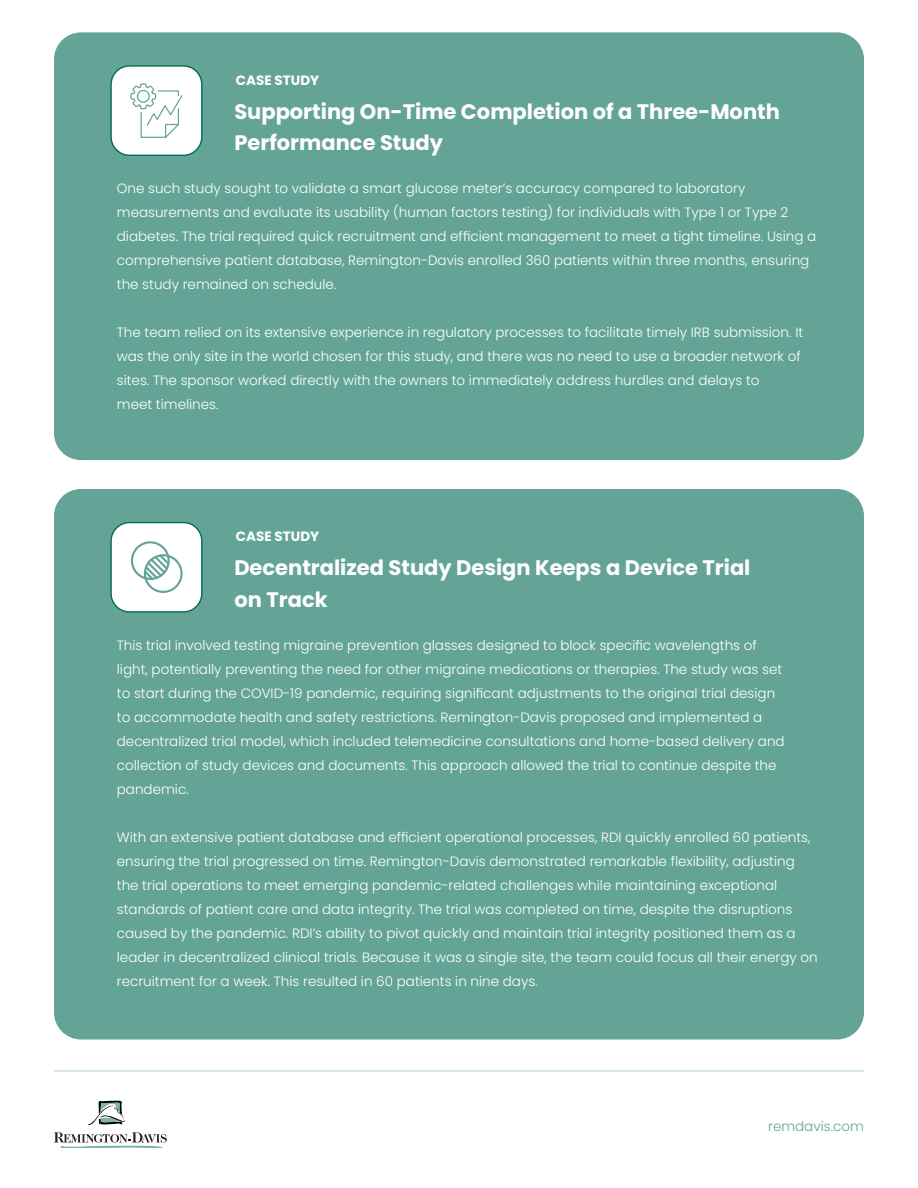
<style>
.page{position:relative;width:918px;height:1188px;background:#fff}
.page>*{position:absolute;margin:0;border:0;box-sizing:border-box;transform-origin:0 0}
.t1{font:700 21px/31.5px "Poppins";color:#fff}
.t2{font:300 13.5px/24px "Poppins";color:#fff}
.t3{font:700 13.5px "Poppins";color:#fff}
.t4{font:300 13.5px "Poppins";color:#63a497}
</style>
<div class="page">
<svg style="left:88px;top:1101px;width:37px;height:24px"></svg>
<svg style="left:54px;top:1132px;width:113px;height:16px"></svg>
<hr style="left:54px;top:1071px;width:810px;height:1px;background:#afd1ca">
<div style="left:54px;top:32px;width:810px;height:428px;background:#63a497;border-radius:27px"></div>
<div style="left:111px;top:66px;width:91px;height:89px;background:#fff;border-radius:19px"></div>
<div style="left:110px;top:65px;width:93px;height:91px;border:1px solid #006a53;border-radius:19px"></div>
<div style="left:54px;top:489px;width:810px;height:551px;background:#63a497;border-radius:27px"></div>
<div style="left:111px;top:523px;width:91px;height:89px;background:#fff;border-radius:19px"></div>
<div style="left:110px;top:522px;width:93px;height:91px;border:1px solid #006a53;border-radius:19px"></div>
<svg style="left:130px;top:83px;width:53px;height:55px"></svg>
<svg style="left:131px;top:541px;width:52px;height:52px"></svg>
<p class="t3" style="left:236px;top:72px;width:85px">CASE STUDY</p>
<h1 class="t1" style="left:234px;top:96px;width:547px">Supporting On-Time Completion of a Three-Month<br>Performance Study</h1>
<p class="t2" style="left:117px;top:176px;width:701px">One such study sought to validate a smart glucose meter’s accuracy compared to laboratory measurements and evaluate its usability (human factors testing) for individuals with Type 1 or Type 2 diabetes. The trial required quick recruitment and efficient management to meet a tight timeline. Using a comprehensive patient database, Remington-Davis enrolled 360 patients within three months, ensuring the study remained on schedule.</p>
<p class="t2" style="left:117px;top:321px;width:688px">The team relied on its extensive experience in regulatory processes to facilitate timely IRB submission. It was the only site in the world chosen for this study, and there was no need to use a broader network of sites. The sponsor worked directly with the owners to immediately address hurdles and delays to<br>meet timelines.</p>
<p class="t3" style="left:236px;top:529px;width:85px">CASE STUDY</p>
<h1 class="t1" style="left:234px;top:552px;width:518px">Decentralized Study Design Keeps a Device Trial on Track</h1>
<p class="t2" style="left:117px;top:633px;width:669px">This trial involved testing migraine prevention glasses designed to block specific wavelengths of light, potentially preventing the need for other migraine medications or therapies. The study was set to start during the COVID-19 pandemic, requiring significant adjustments to the original trial design to accommodate health and safety restrictions. Remington-Davis proposed and implemented a decentralized trial model, which included telemedicine consultations and home-based delivery and collection of study devices and documents. This approach allowed the trial to continue despite the pandemic.</p>
<p class="t2" style="left:117px;top:825px;width:702px">With an extensive patient database and efficient operational processes, RDI quickly enrolled 60 patients, ensuring the trial progressed on time. Remington-Davis demonstrated remarkable flexibility, adjusting the trial operations to meet emerging pandemic-related challenges while maintaining exceptional standards of patient care and data integrity. The trial was completed on time, despite the disruptions caused by the pandemic. RDI’s ability to pivot quickly and maintain trial integrity positioned them as a leader in decentralized clinical trials. Because it was a single site, the team could focus all their energy on recruitment for a week. This resulted in 60 patients in nine days.</p>
<p class="t4" style="left:768px;top:1119px;width:97px">remdavis.com</p>
</div>
